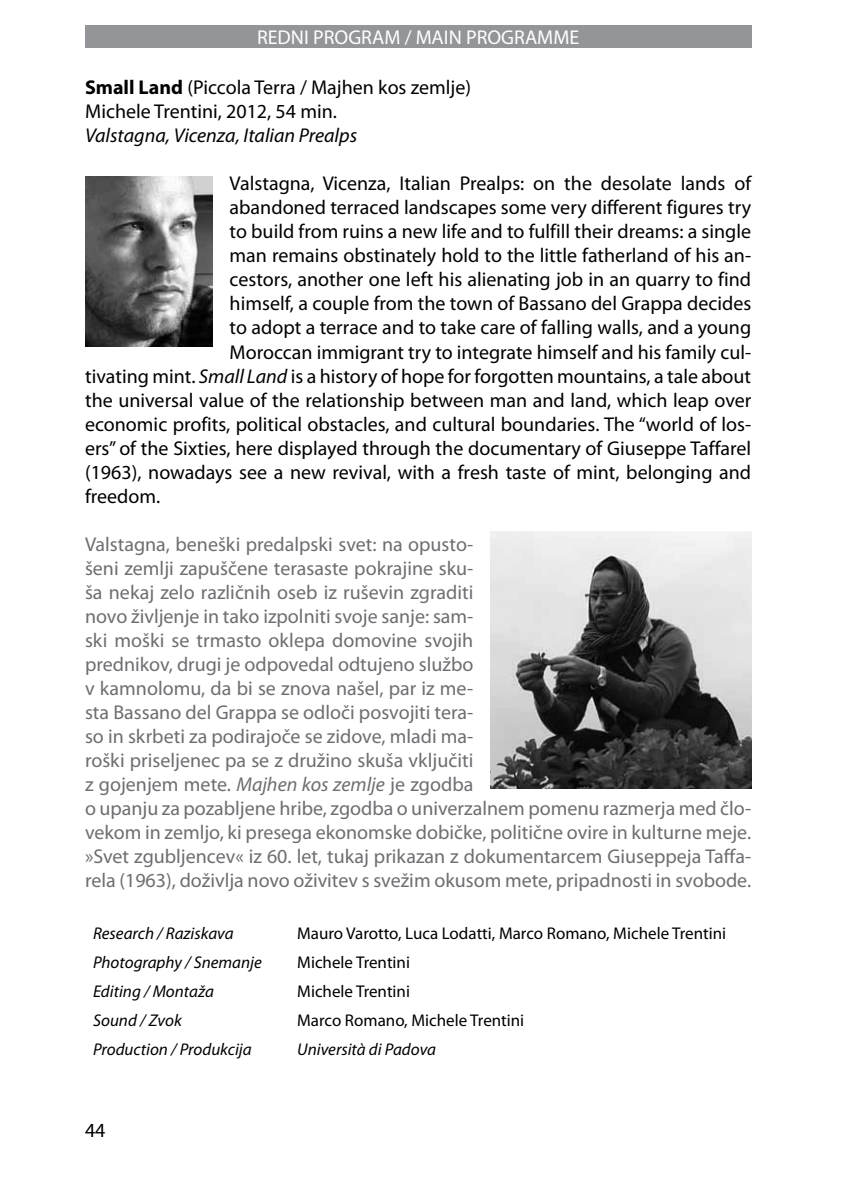
<style>
.page{position:relative;width:842px;height:1191px;background:#fff}
.page>*{position:absolute;margin:0;border:0;box-sizing:border-box;transform-origin:0 0}
.t1{font:20px/24px "Myriad Pro";color:#000}
.t2{font:20px/24px "Myriad Pro";color:#6d6e71}
.t3{font:italic 20px "Myriad Pro";color:#000}
.t4{font:20px "Myriad Pro";color:#fff}
.t5{font:17px "Myriad Pro";color:#000}
.t6{font:italic 17px "Myriad Pro";color:#000}
.s1{font-weight:700}
.s2{font-style:italic}
</style>
<div class="page">
<img style="left:490px;top:532px;width:261px;height:256px">
<img style="left:85px;top:176px;width:128px;height:170px">
<div style="left:85px;top:25px;width:666px;height:23px;background:#939598"></div>
<p class="t4" style="left:257px;top:25px;width:324px">REDNI PROGRAM / MAIN PROGRAMME</p>
<p class="t1" style="left:85px;top:75px;width:388px"><span class="s1">Small Land</span> (Piccola Terra / Majhen kos zemlje)<br>Michele Trentini, 2012, 54 min.</p>
<p class="t3" style="left:85px;top:123px;width:274px">Valstagna, Vicenza, Italian Prealps</p>
<p class="t1" style="left:230px;top:171px;width:523px">Valstagna, Vicenza, Italian Prealps: on the desolate lands of</p>
<p class="t1" style="left:230px;top:195px;width:523px">abandoned terraced landscapes some very different figures try</p>
<p class="t1" style="left:230px;top:219px;width:523px">to build from ruins a new life and to fulfill their dreams: a single</p>
<p class="t1" style="left:230px;top:243px;width:523px">man remains obstinately hold to the little fatherland of his an-</p>
<p class="t1" style="left:230px;top:267px;width:523px">cestors, another one left his alienating job in an quarry to find</p>
<p class="t1" style="left:230px;top:291px;width:523px">himself, a couple from the town of Bassano del Grappa decides</p>
<p class="t1" style="left:230px;top:315px;width:523px">to adopt a terrace and to take care of falling walls, and a young</p>
<p class="t1" style="left:230px;top:339px;width:523px">Moroccan immigrant try to integrate himself and his family cul-</p>
<p class="t1" style="left:85px;top:363px;width:668px">tivating mint. <span class="s2">Small Land</span> is a history of hope for forgotten mountains, a tale about</p>
<p class="t1" style="left:85px;top:387px;width:668px">the universal value of the relationship between man and land, which leap over</p>
<p class="t1" style="left:85px;top:411px;width:668px">economic profits, political obstacles, and cultural boundaries. The “world of los-</p>
<p class="t1" style="left:85px;top:435px;width:668px">ers” of the Sixties, here displayed through the documentary of Giuseppe Taffarel</p>
<p class="t1" style="left:85px;top:459px;width:668px">(1963), nowadays see a new revival, with a fresh taste of mint, belonging and</p>
<p class="t1" style="left:85px;top:483px;width:77px">freedom.</p>
<p class="t2" style="left:85px;top:531px;width:668px">Valstagna, beneški predalpski svet: na opusto-<br>šeni zemlji zapuščene terasaste pokrajine sku-<br>ša nekaj zelo različnih oseb iz ruševin zgraditi<br>novo življenje in tako izpolniti svoje sanje: sam-<br>ski moški se trmasto oklepa domovine svojih<br>prednikov, drugi je odpovedal odtujeno službo<br>v kamnolomu, da bi se znova našel, par iz me-<br>sta Bassano del Grappa se odloči posvojiti tera-<br>so in skrbeti za podirajoče se zidove, mladi ma-<br>roški priseljenec pa se z družino skuša vključiti<br>z gojenjem mete. <span class="s2">Majhen kos zemlje</span> je zgodba<br>o upanju za pozabljene hribe, zgodba o univerzalnem pomenu razmerja med člo&shy;vekom in zemljo, ki presega ekonomske dobičke, politične ovire in kulturne meje. »Svet zgubljencev« iz 60. let, tukaj prikazan z dokumentarcem Giuseppeja Taffa&shy;rela (1963), doživlja novo oživitev s svežim okusom mete, pripadnosti in svobode.</p>
<p class="t6" style="left:93px;top:923px;width:142px">Research / Raziskava</p>
<p class="t5" style="left:297px;top:923px;width:430px">Mauro Varotto, Luca Lodatti, Marco Romano, Michele Trentini</p>
<p class="t6" style="left:93px;top:952px;width:170px">Photography / Snemanje</p>
<p class="t5" style="left:297px;top:952px;width:114px">Michele Trentini</p>
<p class="t6" style="left:93px;top:980px;width:122px">Editing / Montaža</p>
<p class="t5" style="left:297px;top:980px;width:114px">Michele Trentini</p>
<p class="t6" style="left:93px;top:1009px;width:90px">Sound / Zvok</p>
<p class="t5" style="left:297px;top:1009px;width:229px">Marco Romano, Michele Trentini</p>
<p class="t6" style="left:93px;top:1038px;width:160px">Production / Produkcija</p>
<p class="t6" style="left:297px;top:1038px;width:140px">Università di Padova</p>
<p class="t1" style="left:85px;top:1117px;width:22px">44</p>
</div>
